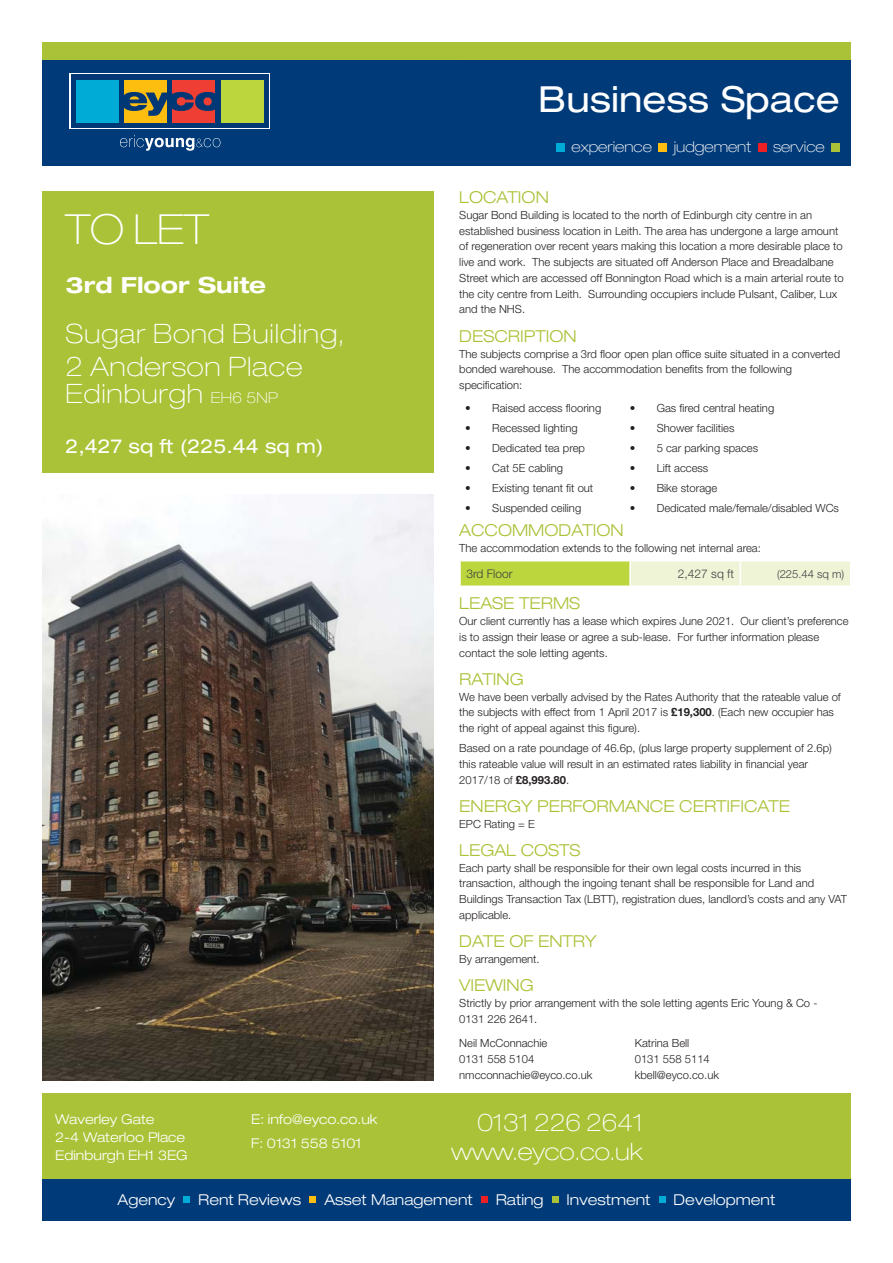
<style>
.page{position:relative;width:893px;height:1263px;background:#fff}
.page>*{position:absolute;margin:0;border:0;box-sizing:border-box;transform-origin:0 0}
.t1{font:100 expanded 41.55px "Helvetica Neue LT Std";color:#fff}
.t2{font:expanded 36px "Helvetica Neue LT Std";color:#fff}
.t3{font:100 expanded 26.7px/32.7px "Helvetica Neue LT Std";letter-spacing:.03em;color:#fff}
.t4{font:100 expanded 24px/28.5px "Helvetica Neue LT Std";color:#fff;text-align:right}
.t5{font:700 expanded 22.35px "Helvetica Neue LT Std";color:#fff}
.t6{font:expanded 19.35px "Helvetica Neue LT Std";color:#fff}
.t7{font:300 expanded 16.5px "Helvetica Neue LT Std";color:#aac237}
.t8{font:300 expanded 15px "Helvetica Neue LT Std";color:#fff}
.t9{font:100 expanded 15px "Helvetica Neue LT Std";color:#fff}
.t10{font:300 expanded 13.5px/18px "Helvetica Neue LT Std";color:#fff}
.t11{font:300 12px "Helvetica Neue LT Std";color:#404041}
.t12{font:300 11.25px/15.8px "Helvetica Neue LT Std";color:#231f20}
.t13{font:300 11.25px "Helvetica Neue LT Std";color:#404041}
.s1{font-size:14.85px}
.s2{font-weight:700}
</style>
<div class="page">
<div style="left:42px;top:1094px;width:808px;height:85px;background:#aac237"></div>
<div style="left:42px;top:1179px;width:808px;height:41px;background:#003a78"></div>
<div style="left:42px;top:60px;width:808px;height:106px;background:#003a78"></div>
<div style="left:42px;top:43px;width:808px;height:17px;background:#aac237"></div>
<svg style="left:70px;top:74px;width:200px;height:55px"></svg>
<div style="left:71px;top:75px;width:198px;height:53px;background:#003876"></div>
<div style="left:124px;top:80px;width:43px;height:43px;background:#febe10"></div>
<div style="left:172px;top:80px;width:43px;height:43px;background:#ef3e33"></div>
<div style="left:76px;top:80px;width:43px;height:43px;background:#00acd5"></div>
<div style="left:221px;top:80px;width:43px;height:43px;background:#bcd63d"></div>
<svg style="left:120px;top:135px;width:100px;height:16px"></svg>
<svg style="left:124px;top:92px;width:91px;height:24px"></svg>
<div style="left:556px;top:143px;width:9px;height:9px;background:#00acd5"></div>
<div style="left:658px;top:143px;width:9px;height:9px;background:#febd10"></div>
<div style="left:758px;top:143px;width:8px;height:9px;background:#ed2024"></div>
<div style="left:831px;top:143px;width:9px;height:9px;background:#aac237"></div>
<div style="left:183px;top:1197px;width:7px;height:6px;background:#00acd5"></div>
<svg style="left:310px;top:1197px;width:6px;height:6px"></svg>
<svg style="left:481px;top:1197px;width:6px;height:6px"></svg>
<svg style="left:552px;top:1197px;width:6px;height:6px"></svg>
<svg style="left:659px;top:1197px;width:6px;height:6px"></svg>
<div style="left:42px;top:191px;width:392px;height:282px;background:#aac237"></div>
<div style="left:460px;top:561px;width:170px;height:25px;background:#bcd63d"></div>
<hr style="left:459px;top:560px;width:171px;height:2px;background:#fff">
<hr style="left:459px;top:562px;width:2px;height:24px;background:#fff">
<hr style="left:629px;top:562px;width:2px;height:24px;background:#fff">
<svg style="left:630px;top:561px;width:220px;height:25px;background:#eff4d8"></svg>
<img style="left:42px;top:495px;width:392px;height:585px">
<h2 class="t2" style="left:538px;top:87px;width:303px">Business Space</h2>
<h1 class="t1" style="left:66px;top:214px;width:145px">TO LET</h1>
<h3 class="t5" style="left:66px;top:277px;width:202px">3rd Floor Suite</h3>
<h3 class="t3" style="left:66px;top:320px;width:280px">Sugar Bond Building,<br>2 Anderson Place</h3>
<h3 class="t3" style="left:66px;top:380px;width:214px">Edinburgh <span class="s1">EH6 5NP</span></h3>
<h3 class="t6" style="left:66px;top:439px;width:260px">2,427 sq ft (225.44 sq m)</h3>
<h3 class="t9" style="left:571px;top:141px;width:82px">experience</h3>
<h3 class="t9" style="left:674px;top:141px;width:79px">judgement</h3>
<h3 class="t9" style="left:773px;top:141px;width:53px">service</h3>
<h3 class="t7" style="left:459px;top:191px;width:91px">LOCATION</h3>
<p class="t12" style="left:459px;top:208px;width:386px">Sugar Bond Building is located to the north of Edinburgh city centre in an established business location in Leith. The area has undergone a large amount of regeneration over recent years making this location a more desirable place to live and work. The subjects are situated off Anderson Place and Breadalbane Street which are accessed off Bonnington Road which is a main arterial route to the city centre from Leith. Surrounding occupiers include Pulsant, Caliber, Lux and the NHS.</p>
<h3 class="t7" style="left:459px;top:330px;width:119px">DESCRIPTION</h3>
<p class="t12" style="left:459px;top:347px;width:382px">The subjects comprise a 3rd floor open plan office suite situated in a converted bonded warehouse. The accommodation benefits from the following specification:</p>
<p class="t12" style="left:465px;top:401px;width:137px">• Raised access flooring</p>
<p class="t12" style="left:630px;top:401px;width:146px">• Gas fired central heating</p>
<p class="t12" style="left:465px;top:421px;width:114px">• Recessed lighting</p>
<p class="t12" style="left:630px;top:421px;width:106px">• Shower facilities</p>
<p class="t12" style="left:465px;top:441px;width:121px">• Dedicated tea prep</p>
<p class="t12" style="left:630px;top:441px;width:130px">• 5 car parking spaces</p>
<p class="t12" style="left:465px;top:461px;width:99px">• Cat 5E cabling</p>
<p class="t12" style="left:630px;top:461px;width:80px">• Lift access</p>
<p class="t12" style="left:465px;top:481px;width:130px">• Existing tenant fit out</p>
<p class="t12" style="left:630px;top:481px;width:89px">• Bike storage</p>
<p class="t12" style="left:465px;top:501px;width:117px">• Suspended ceiling</p>
<p class="t12" style="left:630px;top:501px;width:211px">• Dedicated male/female/disabled WCs</p>
<h3 class="t7" style="left:459px;top:524px;width:166px">ACCOMMODATION</h3>
<p class="t12" style="left:459px;top:541px;width:303px">The accommodation extends to the following net internal area:</p>
<p class="t11" style="left:466px;top:569px;width:48px">3rd Floor</p>
<p class="t11" style="left:678px;top:569px;width:58px">2,427 sq ft</p>
<p class="t13" style="left:777px;top:570px;width:69px">(225.44 sq m)</p>
<h3 class="t7" style="left:459px;top:598px;width:123px">LEASE TERMS</h3>
<p class="t12" style="left:459px;top:615px;width:391px">Our client currently has a lease which expires June 2021. Our client’s preference is to assign their lease or agree a sub-lease. For further information please contact the sole letting agents.</p>
<h3 class="t7" style="left:459px;top:673px;width:66px">RATING</h3>
<p class="t12" style="left:459px;top:690px;width:383px">We have been verbally advised by the Rates Authority that the rateable value of the subjects with effect from 1 April 2017 is <span class="s2">£19,300</span>. (Each new occupier has the right of appeal against this figure).</p>
<p class="t12" style="left:459px;top:742px;width:374px">Based on a rate poundage of 46.6p, (plus large property supplement of 2.6p) this rateable value will result in an estimated rates liability in financial year<br>2017/18 of <span class="s2">£8,993.80</span>.</p>
<h3 class="t7" style="left:459px;top:800px;width:332px">ENERGY PERFORMANCE CERTIFICATE</h3>
<p class="t12" style="left:459px;top:817px;width:77px">EPC Rating = E</p>
<h3 class="t7" style="left:459px;top:844px;width:123px">LEGAL COSTS</h3>
<p class="t12" style="left:459px;top:861px;width:389px">Each party shall be responsible for their own legal costs incurred in this transaction, although the ingoing tenant shall be responsible for Land and Buildings Transaction Tax (LBTT), registration dues, landlord’s costs and any VAT applicable.</p>
<h3 class="t7" style="left:459px;top:936px;width:139px">DATE OF ENTRY</h3>
<p class="t12" style="left:459px;top:953px;width:82px">By arrangement.</p>
<h3 class="t7" style="left:459px;top:980px;width:76px">VIEWING</h3>
<p class="t12" style="left:459px;top:997px;width:360px">Strictly by prior arrangement with the sole letting agents Eric Young &amp; Co -<br>0131 226 2641.</p>
<p class="t12" style="left:459px;top:1037px;width:90px">Neil McConnachie</p>
<p class="t12" style="left:635px;top:1037px;width:56px">Katrina Bell</p>
<p class="t12" style="left:459px;top:1052px;width:77px">0131 558 5104</p>
<p class="t12" style="left:635px;top:1052px;width:77px">0131 558 5114</p>
<p class="t12" style="left:459px;top:1068px;width:135px">nmcconnachie@eyco.co.uk</p>
<p class="t12" style="left:635px;top:1068px;width:86px">kbell@eyco.co.uk</p>
<p class="t10" style="left:55px;top:1112px;width:134px">Waverley Gate<br>2-4 Waterloo Place<br>Edinburgh EH1 3EG</p>
<p class="t10" style="left:251px;top:1109px;width:128px;line-height:24px">E: info@eyco.co.uk<br>F: 0131 558 5101</p>
<h3 class="t4" style="left:451px;top:1111px;width:194px">0131 226 2641 www.eyco.co.uk</h3>
<h3 class="t8" style="left:118px;top:1194px;width:59px">Agency</h3>
<h3 class="t8" style="left:198px;top:1194px;width:105px">Rent Reviews</h3>
<h3 class="t8" style="left:324px;top:1194px;width:150px">Asset Management</h3>
<h3 class="t8" style="left:496px;top:1194px;width:49px">Rating</h3>
<h3 class="t8" style="left:567px;top:1194px;width:85px">Investment</h3>
<h3 class="t8" style="left:674px;top:1194px;width:103px">Development</h3>
</div>
